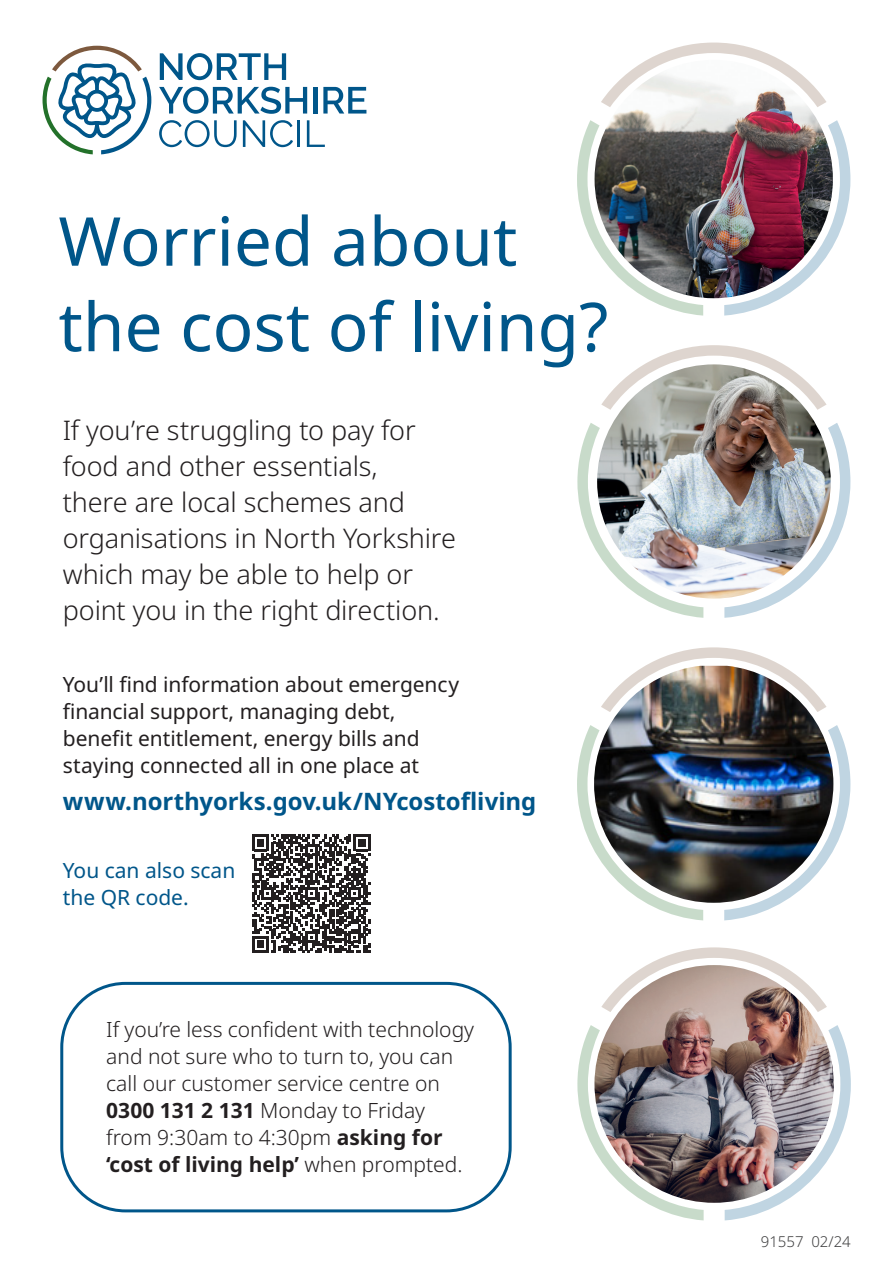
<style>
.page{position:relative;width:893px;height:1263px;background:#fff}
.page>*{position:absolute;margin:0;border:0;box-sizing:border-box;transform-origin:0 0}
.t1{font:67.5px/85.5px "Noto Sans";color:#00568a}
.P_Paragraph{font:300 27px/36px "Noto Sans";letter-spacing:-.005em;color:#231f20}
.P_Paragraph-2{font:700 24px "Noto Sans";letter-spacing:-.005em;color:#00568a}
.t2{font:300 21px/27px "Noto Sans";color:#231f20}
.P_Paragraph-3{font:21px/27px "Noto Sans";letter-spacing:-.005em;color:#231f20}
.t3{font:21px/27px "Noto Sans";color:#00568a}
.t4{font:300 15px "Noto Sans";color:#3e3e3f}
.s1{font-weight:700}
</style>
<div class="page">
<svg style="left:160px;top:53px;width:126px;height:27px"></svg>
<svg style="left:159px;top:87px;width:148px;height:27px"></svg>
<hr style="left:313px;top:87px;width:4px;height:27px;background:#00568a">
<svg style="left:323px;top:87px;width:43px;height:27px"></svg>
<svg style="left:159px;top:120px;width:78px;height:27px"></svg>
<svg style="left:243px;top:120px;width:50px;height:27px"></svg>
<hr style="left:298px;top:120px;width:2px;height:27px;background:#00568a">
<svg style="left:307px;top:120px;width:18px;height:27px"></svg>
<svg style="left:43px;top:46px;width:108px;height:108px"></svg>
<svg style="left:577px;top:423px;width:126px;height:195px"></svg>
<svg style="left:601px;top:345px;width:226px;height:65px"></svg>
<svg style="left:724px;top:423px;width:126px;height:195px"></svg>
<img style="left:597px;top:364px;width:234px;height:235px;border-radius:117px">
<svg style="left:577px;top:120px;width:126px;height:196px"></svg>
<svg style="left:601px;top:43px;width:225px;height:64px"></svg>
<svg style="left:724px;top:120px;width:126px;height:196px"></svg>
<img style="left:595px;top:60px;width:238px;height:238px;border-radius:119px">
<svg style="left:577px;top:725px;width:126px;height:195px"></svg>
<svg style="left:645px;top:647px;width:137px;height:19px"></svg>
<svg style="left:724px;top:725px;width:126px;height:195px"></svg>
<img style="left:594px;top:666px;width:239px;height:237px">
<svg style="left:577px;top:1025px;width:127px;height:195px"></svg>
<svg style="left:647px;top:947px;width:134px;height:18px"></svg>
<svg style="left:725px;top:1025px;width:126px;height:195px"></svg>
<img style="left:594px;top:965px;width:240px;height:238px">
<svg style="left:252px;top:834px;width:118px;height:119px"></svg>
<div style="left:60px;top:982px;width:452px;height:230px;border:3px solid #00568a;border-radius:64px"></div>
<h1 class="t1" style="left:58px;top:200px;width:551px">Worried about the cost of living?</h1>
<p class="P_Paragraph" style="left:63px;top:413px;width:395px">If you’re struggling to pay for food and other essentials,<br>there are local schemes and organisations in North Yorkshire which may be able to help or point you in the right direction.</p>
<p class="P_Paragraph-3" style="left:63px;top:671px;width:398px">You’ll find information about emergency financial support, managing debt, benefit entitlement, energy bills and staying connected all in one place at</p>
<p class="P_Paragraph-2" style="left:63px;top:787px;width:475px">www.northyorks.gov.uk/NYcostofliving</p>
<p class="t3" style="left:63px;top:857px;width:174px">You can also scan the QR code.</p>
<p class="t2" style="left:106px;top:1016px;width:369px">If you’re less confident with technology and not sure who to turn to, you can call our customer service centre on <span class="s1">0300 131 2 131</span> Monday to Friday from 9:30am to 4:30pm <span class="s1">asking for ‘cost of living help’</span> when prompted.</p>
<p class="t4" style="left:761px;top:1233px;width:92px">91557 02/24</p>
</div>
